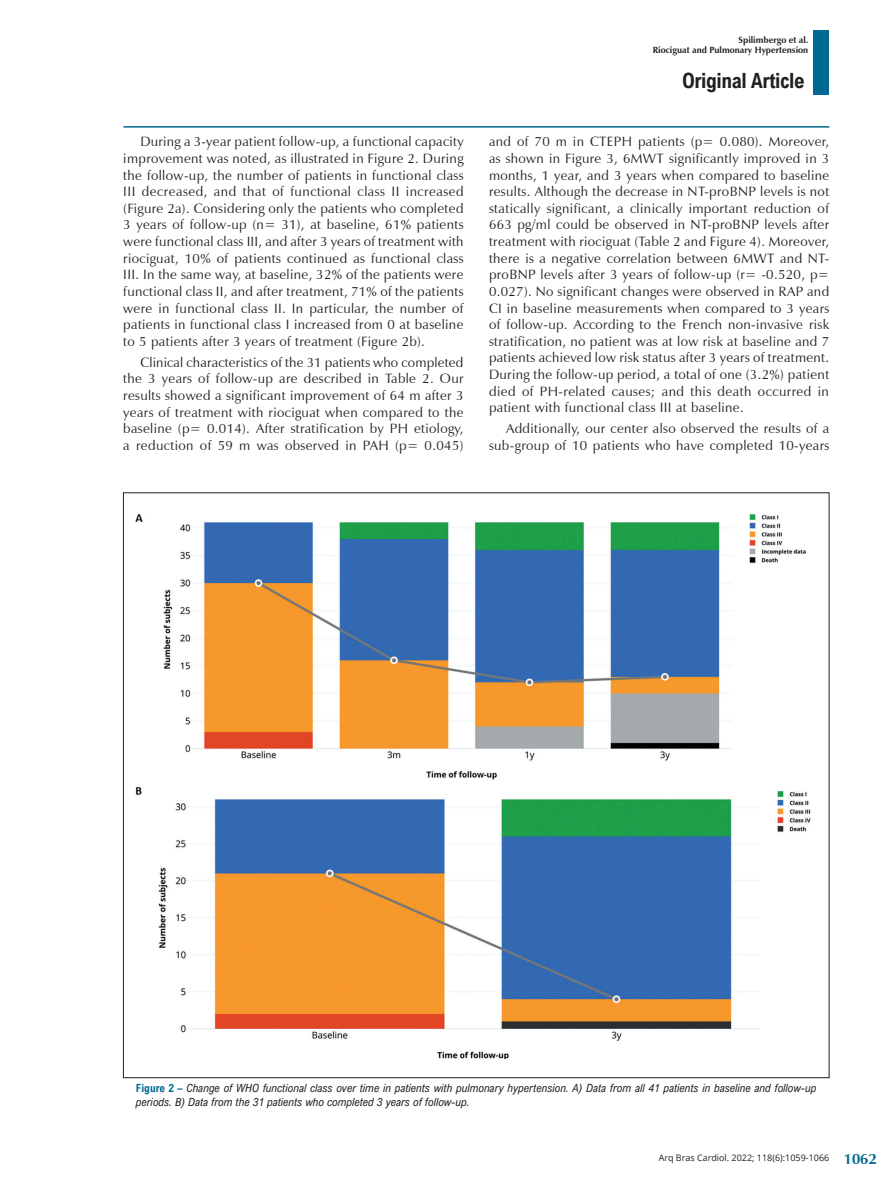
<style>
.page{position:relative;width:893px;height:1191px;background:#fff}
.page>*{position:absolute;margin:0;border:0;box-sizing:border-box;transform-origin:0 0}
.t1{font:700 21px "Arial Nova Cond";letter-spacing:-.02em;color:#231f20}
.t2{font:700 15px "Zapf Humanist 601 BT";color:#006991}
._01-TEXTO_BASICO{font:13.5px/16.6px "Zapf Humanist 601 BT";letter-spacing:.025em;color:#231f20;text-align:justify}
._06_-_LEGENDA_FIGURA{font:italic 11.25px/13.5px "Arial Nova Cond";color:#231f20}
.t3{font:700 9px/10.8px "Zapf Humanist 601 BT";color:#231f20;text-align:right}
.t4{font:9px "Open Sans";color:#231f20}
.s1{font-weight:700;font-style:normal;color:#006991}
</style>
<div class="page">
<hr style="left:123px;top:126px;width:706px;height:2px;background:#006991">
<div style="left:813px;top:30px;width:16px;height:64px;background:#006991"></div>
<img style="left:135px;top:514px;width:676px;height:544px">
<p class="_01-TEXTO_BASICO" style="left:123px;top:133px;width:342px;text-indent:17px">During a 3-year patient follow-up, a functional capacity improvement was noted, as illustrated in Figure 2. During the follow-up, the number of patients in functional class III decreased, and that of functional class II increased (Figure 2a). Considering only the patients who completed 3 years of follow-up (n= 31), at baseline, 61% patients were functional class III, and after 3 years of treatment with riociguat, 10% of patients continued as functional class III. In the same way, at baseline, 32% of the patients were functional class II, and after treatment, 71% of the patients were in functional class II. In particular, the number of patients in functional class I increased from 0 at baseline to 5 patients after 3 years of treatment (Figure 2b).</p>
<p class="_01-TEXTO_BASICO" style="left:123px;top:354px;width:342px;text-indent:17px">Clinical characteristics of the 31 patients who completed the 3 years of follow-up are described in Table 2. Our results showed a significant improvement of 64 m after 3 years of treatment with riociguat when compared to the baseline (p= 0.014). After stratification by PH etiology, a reduction of 59 m was observed in PAH (p= 0.045)</p>
<p class="t3" style="left:653px;top:34px;width:157px">Spilimbergo et al.<br>Riociguat and Pulmonary Hypertension</p>
<h1 class="t1" style="left:682px;top:67px;width:124px">Original Article</h1>
<p class="_01-TEXTO_BASICO" style="left:489px;top:133px;width:342px">and of 70 m in CTEPH patients (p= 0.080). Moreover, as shown in Figure 3, 6MWT significantly improved in 3 months, 1 year, and 3 years when compared to baseline results. Although the decrease in NT-proBNP levels is not statically significant, a clinically important reduction of 663 pg/ml could be observed in NT-proBNP levels after treatment with riociguat (Table 2 and Figure 4). Moreover, there is a negative correlation between 6MWT and NT&shy;proBNP levels after 3 years of follow-up (r= -0.520, p= 0.027). No significant changes were observed in RAP and CI in baseline measurements when compared to 3 years of follow-up. According to the French non-invasive risk stratification, no patient was at low risk at baseline and 7 patients achieved low risk status after 3 years of treatment.<br>During the follow-up period, a total of one (3.2%) patient died of PH-related causes; and this death occurred in patient with functional class III at baseline.</p>
<p class="_01-TEXTO_BASICO" style="left:489px;top:420px;width:342px;text-align:right">Additionally, our center also observed the results of a sub-group of 10 patients who have completed 10-years</p>
<p class="_06_-_LEGENDA_FIGURA" style="left:136px;top:1081px;width:682px"><span class="s1">Figure 2 –</span> Change of WHO functional class over time in patients with pulmonary hypertension. A) Data from all 41 patients in baseline and follow-up periods. B) Data from the 31 patients who completed 3 years of follow-up.</p>
<p class="t4" style="left:659px;top:1152px;width:172px">Arq Bras Cardiol. 2022; 118(6):1059-1066</p>
<p class="t2" style="left:844px;top:1149px;width:34px">1062</p>
</div>
